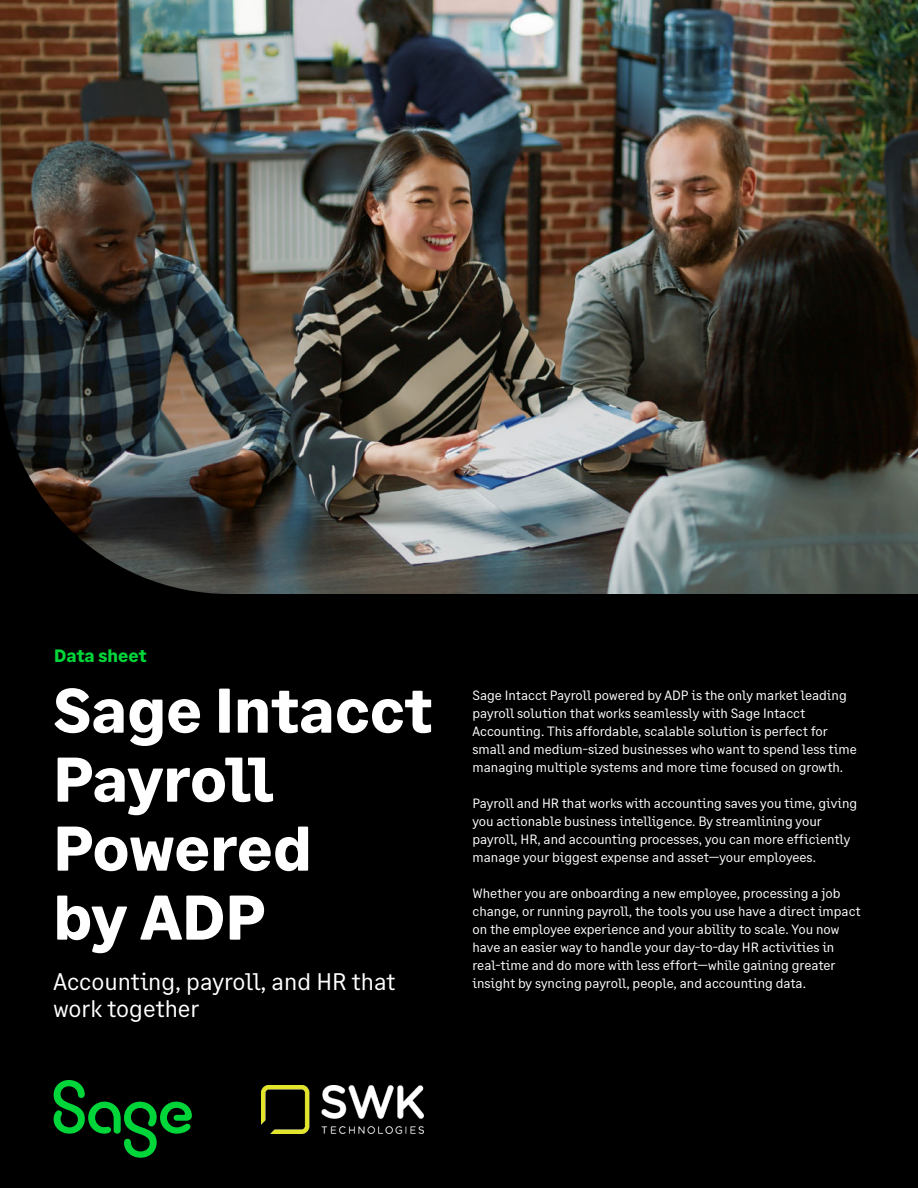
<style>
.page{position:relative;width:918px;height:1188px;background:#000}
.page>*{position:absolute;margin:0;border:0;box-sizing:border-box;transform-origin:0 0}
.t1{font:700 63px/69px "Sage Text";letter-spacing:-.005em;color:#fff}
.t2{font:24px/27px "Sage Text";color:#fff}
.t3{font:700 18px "Sage Text";color:#00d639}
.t4{font:13.5px/18px "Sage Text";color:#fff}
</style>
<div class="page">
<img style="left:0;top:0;width:918px;height:594px">
<svg style="left:54px;top:1080px;width:138px;height:78px"></svg>
<img style="left:262px;top:1086px;width:162px;height:48px">
<h3 class="t3" style="left:54px;top:649px;width:94px">Data sheet</h3>
<h1 class="t1" style="left:53px;top:681px;width:380px">Sage Intacct<br>Payroll<br>Powered<br>by ADP</h1>
<h2 class="t2" style="left:53px;top:971px;width:343px">Accounting, payroll, and HR that work together</h2>
<p class="t4" style="left:472px;top:687px;width:386px">Sage Intacct Payroll powered by ADP is the only market leading payroll solution that works seamlessly with Sage Intacct Accounting. This affordable, scalable solution is perfect for small and medium-sized businesses who want to spend less time managing multiple systems and more time focused on growth.</p>
<p class="t4" style="left:472px;top:795px;width:386px">Payroll and HR that works with accounting saves you time, giving you actionable business intelligence. By streamlining your payroll, HR, and accounting processes, you can more efficiently manage your biggest expense and asset—your employees.</p>
<p class="t4" style="left:472px;top:885px;width:390px">Whether you are onboarding a new employee, processing a job change, or running payroll, the tools you use have a direct impact on the employee experience and your ability to scale. You now have an easier way to handle your day-to-day HR activities in real-time and do more with less effort—while gaining greater insight by syncing payroll, people, and accounting data.</p>
</div>
